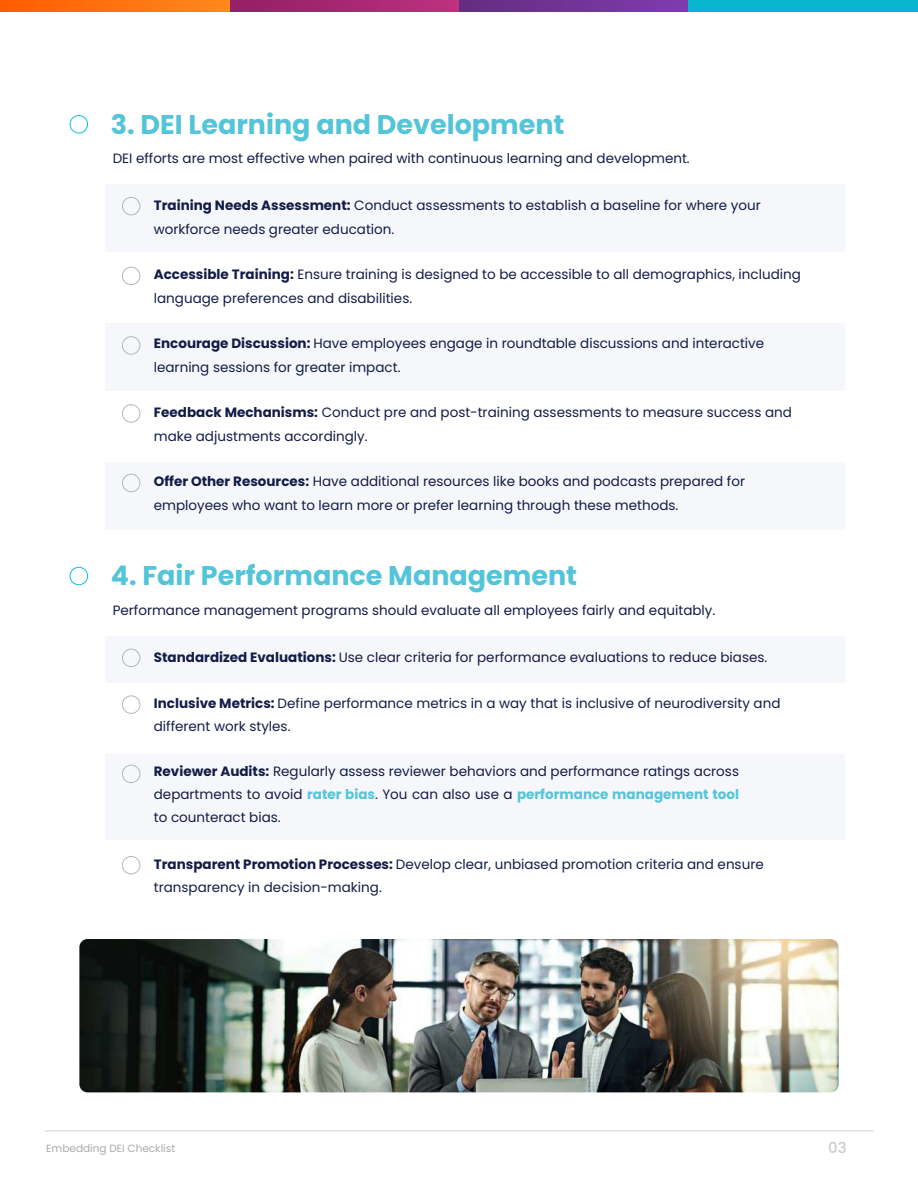
<style>
.page{position:relative;width:918px;height:1188px;background:#fff}
.page>*{position:absolute;margin:0;border:0;box-sizing:border-box;transform-origin:0 0}
.t1{font:700 27px "Poppins";color:#54c4d9}
.t2{font:500 15px "Poppins";color:#ccc}
.t3{font:13.5px/23.2px "Poppins";color:#131c47}
.t4{font:10.5px "Poppins";color:#aaa}
.s1{font-weight:700}
.s2{font-weight:700;color:#54c4d9}
</style>
<div class="page">
<hr style="left:45px;top:1130px;width:828px;height:2px;background:#e2e2e2">
<img style="left:79px;top:939px;width:760px;height:153px">
<svg style="left:230px;top:0;width:229px;height:11px;background:#a72772"></svg>
<svg style="left:0;top:0;width:230px;height:11px;background:#ff720f"></svg>
<svg style="left:459px;top:0;width:229px;height:11px;background:#713397"></svg>
<div style="left:688px;top:0;width:230px;height:11px;background:#0ab3d0"></div>
<div style="left:105px;top:184px;width:740px;height:68px;background:#f5f7fa"></div>
<div style="left:105px;top:323px;width:740px;height:68px;background:#f5f7fa"></div>
<div style="left:105px;top:462px;width:740px;height:68px;background:#f5f7fa"></div>
<div style="left:122px;top:197px;width:18px;height:18px;border:1px solid #b7b7b8;border-radius:50%"></div>
<div style="left:122px;top:267px;width:18px;height:18px;border:1px solid #b7b7b8;border-radius:50%"></div>
<div style="left:122px;top:336px;width:18px;height:19px;border:1px solid #b7b7b8;border-radius:50%"></div>
<div style="left:122px;top:404px;width:18px;height:19px;border:1px solid #b7b7b8;border-radius:50%"></div>
<div style="left:122px;top:474px;width:18px;height:18px;border:1px solid #b7b7b8;border-radius:50%"></div>
<div style="left:70px;top:115px;width:18px;height:18px;border:1px solid #0dc0dc;border-radius:50%"></div>
<div style="left:105px;top:636px;width:740px;height:46px;background:#f5f7fa"></div>
<div style="left:105px;top:754px;width:740px;height:86px;background:#f5f7fa"></div>
<div style="left:122px;top:649px;width:18px;height:18px;border:1px solid #b7b7b8;border-radius:50%"></div>
<div style="left:122px;top:695px;width:18px;height:19px;border:1px solid #b7b7b8;border-radius:50%"></div>
<div style="left:122px;top:765px;width:18px;height:18px;border:1px solid #b7b7b8;border-radius:50%"></div>
<div style="left:122px;top:856px;width:18px;height:18px;border:1px solid #b7b7b8;border-radius:50%"></div>
<div style="left:70px;top:567px;width:18px;height:18px;border:1px solid #0dc0dc;border-radius:50%"></div>
<h1 class="t1" style="left:111px;top:109px;width:455px">3. DEI Learning and Development</h1>
<p class="t3" style="left:113px;top:147px;width:579px">DEI efforts are most effective when paired with continuous learning and development.</p>
<p class="t3" style="left:154px;top:194px;width:608px"><span class="s1">Training Needs Assessment:</span> Conduct assessments to establish a baseline for where your workforce needs greater education.</p>
<p class="t3" style="left:154px;top:263px;width:649px"><span class="s1">Accessible Training:</span> Ensure training is designed to be accessible to all demographics, including language preferences and disabilities.</p>
<p class="t3" style="left:154px;top:332px;width:612px"><span class="s1">Encourage Discussion:</span> Have employees engage in roundtable discussions and interactive learning sessions for greater impact.</p>
<p class="t3" style="left:154px;top:401px;width:640px"><span class="s1">Feedback Mechanisms:</span> Conduct pre and post-training assessments to measure success and make adjustments accordingly.</p>
<p class="t3" style="left:154px;top:470px;width:593px"><span class="s1">Offer Other Resources:</span> Have additional resources like books and podcasts prepared for employees who want to learn more or prefer learning through these methods.</p>
<h1 class="t1" style="left:111px;top:560px;width:468px">4. Fair Performance Management</h1>
<p class="t3" style="left:113px;top:598px;width:604px">Performance management programs should evaluate all employees fairly and equitably.</p>
<p class="t3" style="left:154px;top:646px;width:615px"><span class="s1">Standardized Evaluations:</span> Use clear criteria for performance evaluations to reduce biases.</p>
<p class="t3" style="left:154px;top:692px;width:628px"><span class="s1">Inclusive Metrics:</span> Define performance metrics in a way that is inclusive of neurodiversity and different work styles.</p>
<p class="t3" style="left:154px;top:760px;width:587px;text-align:justify"><span class="s1">Reviewer Audits:</span> Regularly assess reviewer behaviors and performance ratings across departments to avoid <span class="s2">rater bias</span>. You can also use a <span class="s2">performance management tool </span>to counteract bias.</p>
<p class="t3" style="left:154px;top:853px;width:611px"><span class="s1">Transparent Promotion Processes:</span> Develop clear, unbiased promotion criteria and ensure transparency in decision-making.</p>
<p class="t4" style="left:46px;top:1142px;width:130px">Embedding DEI Checklist</p>
<p class="t2" style="left:828px;top:1139px;width:20px">03</p>
</div>
